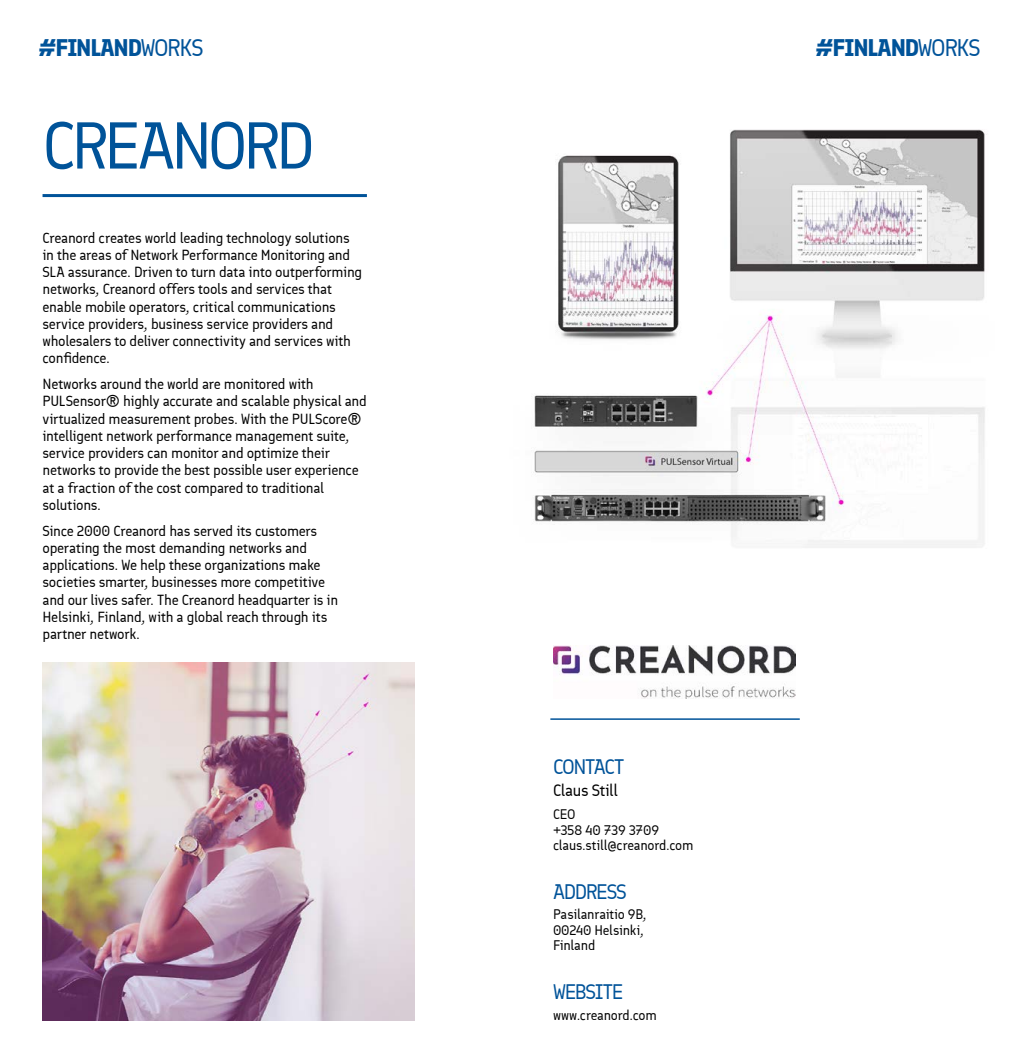
<style>
.page{position:relative;width:1021px;height:1063px;background:#fff}
.page>*{position:absolute;margin:0;border:0;box-sizing:border-box;transform-origin:0 0}
.t1{font:66px "Finlandica";letter-spacing:-.065em;color:#005399}
.t2{font:700 24px "Finlandica";letter-spacing:-.055em;color:#005399}
.t3{font:21px "Finlandica";letter-spacing:-.06em;color:#005399}
.Name{font:16.5px "Finlandica";letter-spacing:-.03em;color:#000}
.Body_text{font:14.7px/17.2px "Finlandica";letter-spacing:-.02em;color:#000}
.Name-2{font:13.8px/15.8px "Finlandica";letter-spacing:-.015em;color:#000}
.s1{font-weight:400}
</style>
<div class="page">
<hr style="left:550px;top:718px;width:249px;height:2px;background:#005399">
<img style="left:533px;top:129px;width:454px;height:419px">
<img style="left:43px;top:663px;width:371px;height:357px">
<img style="left:553px;top:646px;width:242px;height:53px">
<hr style="left:43px;top:194px;width:324px;height:3px;background:#005399">
<h2 class="t2" style="left:38px;top:33px;width:167px">#FINLAND<span class="s1">WORKS</span></h2>
<h2 class="t2" style="left:815px;top:33px;width:167px">#FINLAND<span class="s1">WORKS</span></h2>
<h1 class="t1" style="left:43px;top:106px;width:274px">CREANORD</h1>
<p class="Body_text" style="left:43px;top:229px;width:321px">Creanord creates world leading technology solutions in the areas of Network Performance Monitoring and SLA assurance. Driven to turn data into outperforming networks, Creanord offers tools and services that enable mobile operators, critical communications service providers, business service providers and wholesalers to deliver connectivity and services with confidence.</p>
<p class="Body_text" style="left:43px;top:376px;width:326px">Networks around the world are monitored with PULSensor® highly accurate and scalable physical and virtualized measurement probes. With the PULScore® intelligent network performance management suite, service providers can monitor and optimize their networks to provide the best possible user experience at a fraction of the cost compared to traditional solutions.</p>
<p class="Body_text" style="left:43px;top:522px;width:297px">Since 2000 Creanord has served its customers operating the most demanding networks and applications. We help these organizations make societies smarter, businesses more competitive and our lives safer. The Creanord headquarter is in Helsinki, Finland, with a global reach through its partner network.</p>
<h2 class="t3" style="left:553px;top:754px;width:73px">CONTACT</h2>
<p class="Name" style="left:553px;top:780px;width:66px">Claus Still</p>
<p class="Name-2" style="left:553px;top:806px;width:142px">CEO<br>+358 40 739 3709 claus.still@creanord.com</p>
<h2 class="t3" style="left:553px;top:879px;width:75px">ADDRESS</h2>
<p class="Name-2" style="left:553px;top:906px;width:95px">Pasilanraitio 9B,<br>00240 Helsinki,<br>Finland</p>
<h2 class="t3" style="left:553px;top:979px;width:72px">WEBSITE</h2>
<p class="Name-2" style="left:553px;top:1008px;width:105px">www.creanord.com</p>
</div>
